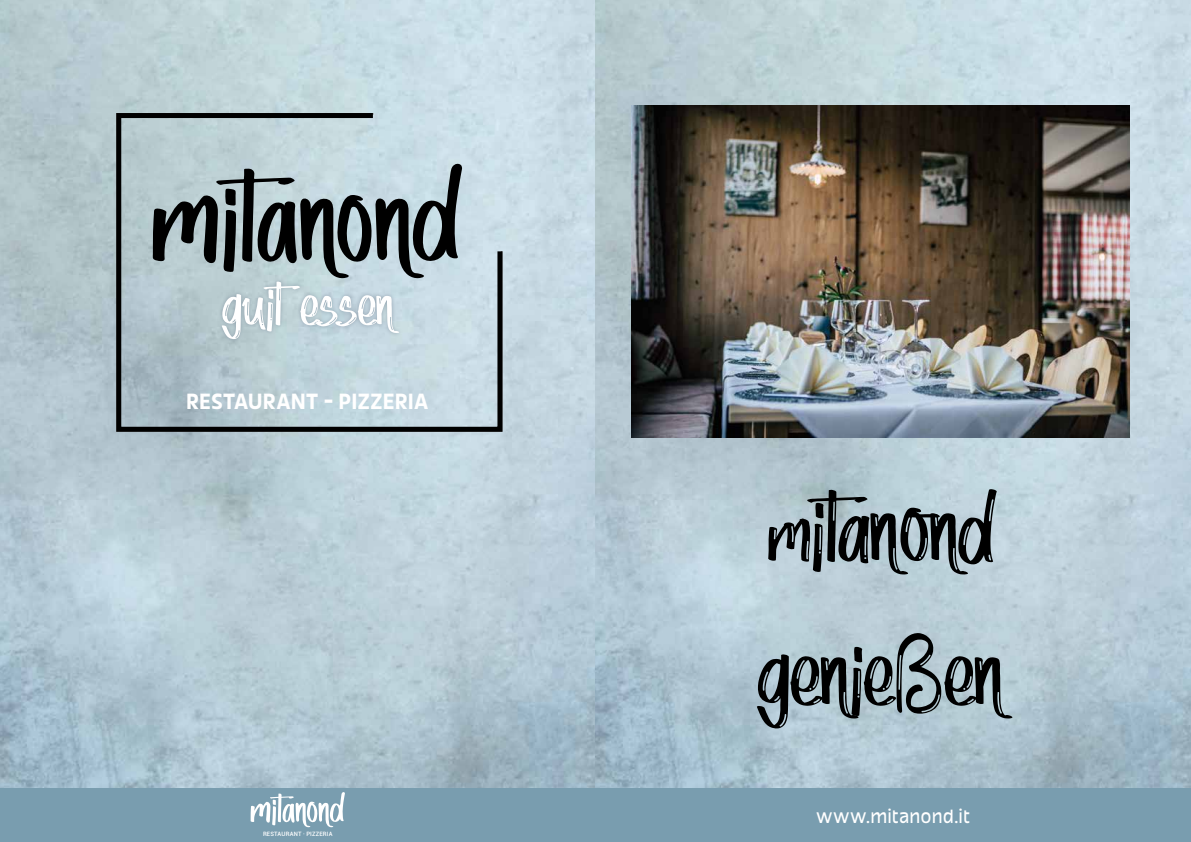
<style>
.page{position:relative;width:1191px;height:842px;background:#fff}
.page>*{position:absolute;margin:0;border:0;box-sizing:border-box;transform-origin:0 0}
.t1{font:120px/144px "Red Lipstick Personal Use";color:#000}
.t2{font:72.9px "Red Lipstick Personal Use";letter-spacing:.01em;color:#fff}
.t3{font:700 23px "Dina Chaumont Text";color:#fff}
.t4{font:20px "Dina Chaumont Text";color:#fff}
.t5{font:500 6px "Roboto";letter-spacing:.025em;color:#fff}
</style>
<div class="page">
<img style="left:0;top:0;width:1191px;height:789px">
<div style="left:0;top:789px;width:595px;height:53px;background:#799daf"></div>
<svg style="left:250px;top:792px;width:95px;height:35px"></svg>
<svg style="left:114px;top:111px;width:391px;height:323px;background:#a4b4ba"></svg>
<div style="left:595px;top:789px;width:596px;height:53px;background:#799daf"></div>
<img style="left:631px;top:106px;width:498px;height:332px">
<h2 class="t2" style="left:221px;top:271px;width:173px">guit essen</h2>
<p class="t3" style="left:186px;top:389px;width:244px">RESTAURANT - PIZZERIA</p>
<p class="t5" style="left:263px;top:830px;width:71px">RESTAURANT · PIZZERIA</p>
<h1 class="t1" style="left:756px;top:458px;width:247px">mitanond genießen</h1>
<p class="t4" style="left:816px;top:805px;width:156px">www.mitanond.it</p>
</div>
